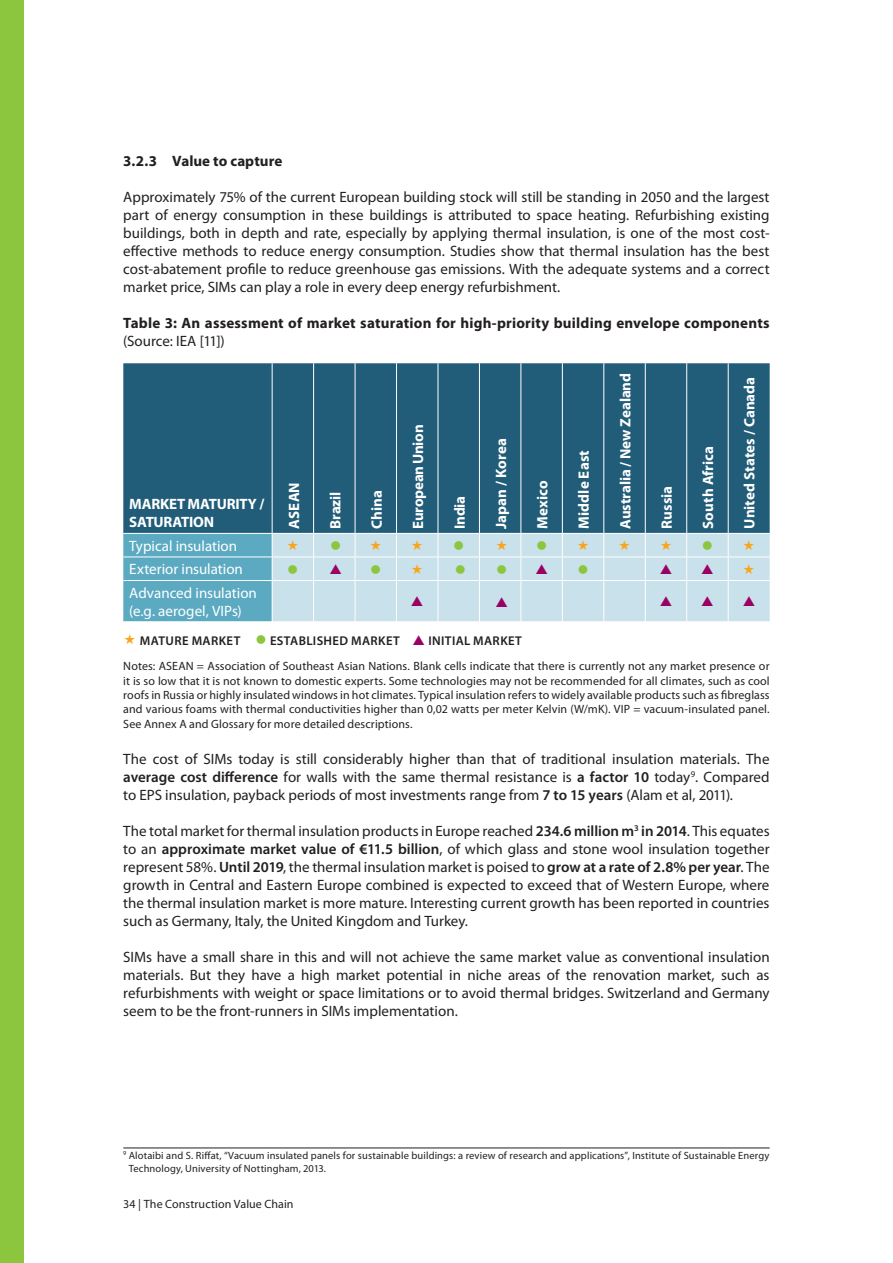
<style>
.page{position:relative;width:893px;height:1263px;background:#fff}
.page>*{position:absolute;margin:0;border:0;box-sizing:border-box;transform-origin:0 0}
.t1{font:15px/18px "Myriad Pro";color:#231f20;text-align:justify}
.t2{font:700 15px/18px "Myriad Pro";color:#fff}
.t3{font:700 15px "Myriad Pro";letter-spacing:.015em;color:#231f20}
.t4{font:15px/18px "Myriad Pro";color:#fff}
.t5{font:700 15px "Myriad Pro";letter-spacing:-.02em;color:#fff}
.t6{font:15px "Wingdings";color:#8bc63e}
.t7{font:600 12.75px "Myriad Pro";letter-spacing:.03em;color:#231f20}
.t8{font:12px/14.4px "Myriad Pro";letter-spacing:.01em;color:#231f20;text-align:justify}
.t9{font:10.5px/12.6px "Myriad Pro";letter-spacing:.01em;color:#231f20}
.s1{color:#8bc63e}
.s2{font-weight:600}
</style>
<div class="page">
<div style="left:0;top:0;width:23px;height:1263px;background:#8bc63e"></div>
<div style="left:123px;top:363px;width:647px;height:170px;background:#215d79"></div>
<hr style="left:313px;top:363px;width:1px;height:170px;background:#fff">
<hr style="left:355px;top:363px;width:1px;height:170px;background:#fff">
<hr style="left:396px;top:363px;width:1px;height:170px;background:#fff">
<hr style="left:438px;top:363px;width:1px;height:170px;background:#fff">
<hr style="left:479px;top:363px;width:1px;height:170px;background:#fff">
<hr style="left:520px;top:363px;width:1px;height:170px;background:#fff">
<hr style="left:562px;top:363px;width:1px;height:170px;background:#fff">
<hr style="left:603px;top:363px;width:1px;height:170px;background:#fff">
<hr style="left:645px;top:363px;width:1px;height:170px;background:#fff">
<hr style="left:686px;top:363px;width:1px;height:170px;background:#fff">
<hr style="left:728px;top:363px;width:1px;height:170px;background:#fff">
<hr style="left:272px;top:363px;width:1px;height:170px;background:#fff">
<hr style="left:123px;top:1147px;width:647px;height:1px;background:#231f20">
<svg style="left:123px;top:533px;width:647px;height:89px;background:#b4d6e2"></svg>
<p class="t3" style="left:123px;top:152px;width:161px">3.2.3 Value to capture</p>
<p class="t1" style="left:123px;top:188px;width:648px">Approximately 75% of the current European building stock will still be standing in 2050 and the largest part of energy consumption in these buildings is attributed to space heating. Refurbishing existing buildings, both in depth and rate, especially by applying thermal insulation, is one of the most cost&shy;effective methods to reduce energy consumption. Studies show that thermal insulation has the best cost-abatement profile to reduce greenhouse gas emissions. With the adequate systems and a correct market price, SIMs can play a role in every deep energy refurbishment.</p>
<p class="t3" style="left:123px;top:314px;width:648px">Table 3: An assessment of market saturation for high-priority building envelope components</p>
<p class="t1" style="left:123px;top:332px;width:103px">(Source: IEA [11])</p>
<p class="t2" style="left:616px;top:529px;width:157px;rotate:-90deg">Australia / New Zealand</p>
<p class="t2" style="left:740px;top:529px;width:154px;rotate:-90deg">United States / Canada</p>
<p class="t5" style="left:408px;top:529px;width:106px;rotate:-90deg">European Union</p>
<p class="t2" style="left:492px;top:529px;width:92px;rotate:-90deg">Japan / Korea</p>
<p class="t2" style="left:699px;top:529px;width:84px;rotate:-90deg">South Africa</p>
<p class="t2" style="left:574px;top:529px;width:80px;rotate:-90deg">Middle East</p>
<p class="t2" style="left:533px;top:529px;width:50px;rotate:-90deg">Mexico</p>
<p class="t2" style="left:284px;top:529px;width:48px;rotate:-90deg">ASEAN</p>
<p class="t2" style="left:326px;top:529px;width:39px;rotate:-90deg">Brazil</p>
<p class="t2" style="left:367px;top:529px;width:40px;rotate:-90deg">China</p>
<p class="t2" style="left:657px;top:529px;width:44px;rotate:-90deg">Russia</p>
<p class="t2" style="left:450px;top:529px;width:34px;rotate:-90deg">India</p>
<p class="t2" style="left:129px;top:495px;width:137px">MARKET MATURITY /<br>SATURATION</p>
<p class="t4" style="left:129px;top:536px;width:109px">Typical insulation</p>
<p class="t6" style="left:330px;top:537px;width:13px">●</p>
<p class="t6" style="left:453px;top:537px;width:13px">●</p>
<p class="t6" style="left:536px;top:537px;width:13px">●</p>
<p class="t6" style="left:702px;top:537px;width:13px">●</p>
<p class="t4" style="left:129px;top:560px;width:115px">Exterior insulation</p>
<p class="t6" style="left:287px;top:561px;width:13px">●</p>
<p class="t6" style="left:370px;top:561px;width:13px">●</p>
<p class="t6" style="left:577px;top:561px;width:13px">●</p>
<p class="t4" style="left:129px;top:583px;width:129px">Advanced insulation (e.g. aerogel, VIPs)</p>
<p class="t7" style="left:140px;top:632px;width:261px">MATURE MARKET <span class="s1">●</span> ESTABLISHED MARKET</p>
<p class="t7" style="left:428px;top:632px;width:95px">INITIAL MARKET</p>
<p class="t8" style="left:123px;top:659px;width:648px">Notes: ASEAN = Association of Southeast Asian Nations. Blank cells indicate that there is currently not any market presence or it is so low that it is not known to domestic experts. Some technologies may not be recommended for all climates, such as cool roofs in Russia or highly insulated windows in hot climates. Typical insulation refers to widely available products such as fibreglass and various foams with thermal conductivities higher than 0,02 watts per meter Kelvin (W/mK). VIP = vacuum-insulated panel.<br>See Annex A and Glossary for more detailed descriptions.</p>
<p class="t1" style="left:123px;top:749px;width:648px">The cost of SIMs today is still considerably higher than that of traditional insulation materials. The <span class="s2">average cost difference</span> for walls with the same thermal resistance is <span class="s2">a factor 10</span> today<sup>9</sup>. Compared to EPS insulation, payback periods of most investments range from <span class="s2">7 to 15 years</span> (Alam et al, 2011).</p>
<p class="t1" style="left:123px;top:821px;width:648px">The total market for thermal insulation products in Europe reached <span class="s2">234.6 million m</span><sup>3</sup> <span class="s2">in 2014</span>. This equates to an <span class="s2">approximate market value of €11.5 billion</span>, of which glass and stone wool insulation together represent 58%. <span class="s2">Until 2019</span>, the thermal insulation market is poised to <span class="s2">grow at a rate of 2.8% per year</span>. The growth in Central and Eastern Europe combined is expected to exceed that of Western Europe, where the thermal insulation market is more mature. Interesting current growth has been reported in countries such as Germany, Italy, the United Kingdom and Turkey.</p>
<p class="t1" style="left:123px;top:947px;width:648px">SIMs have a small share in this and will not achieve the same market value as conventional insulation materials. But they have a high market potential in niche areas of the renovation market, such as refurbishments with weight or space limitations or to avoid thermal bridges. Switzerland and Germany seem to be the front-runners in SIMs implementation.</p>
<p class="t9" style="left:129px;top:1149px;width:642px;text-indent:-5px"><sup>9</sup> Alotaibi and S. Riffat, “Vacuum insulated panels for sustainable buildings: a review of research and applications”, Institute of Sustainable Energy<br>Technology, University of Nottingham, 2013.</p>
<p class="t8" style="left:123px;top:1197px;width:172px">34 | The Construction Value Chain</p>
</div>
